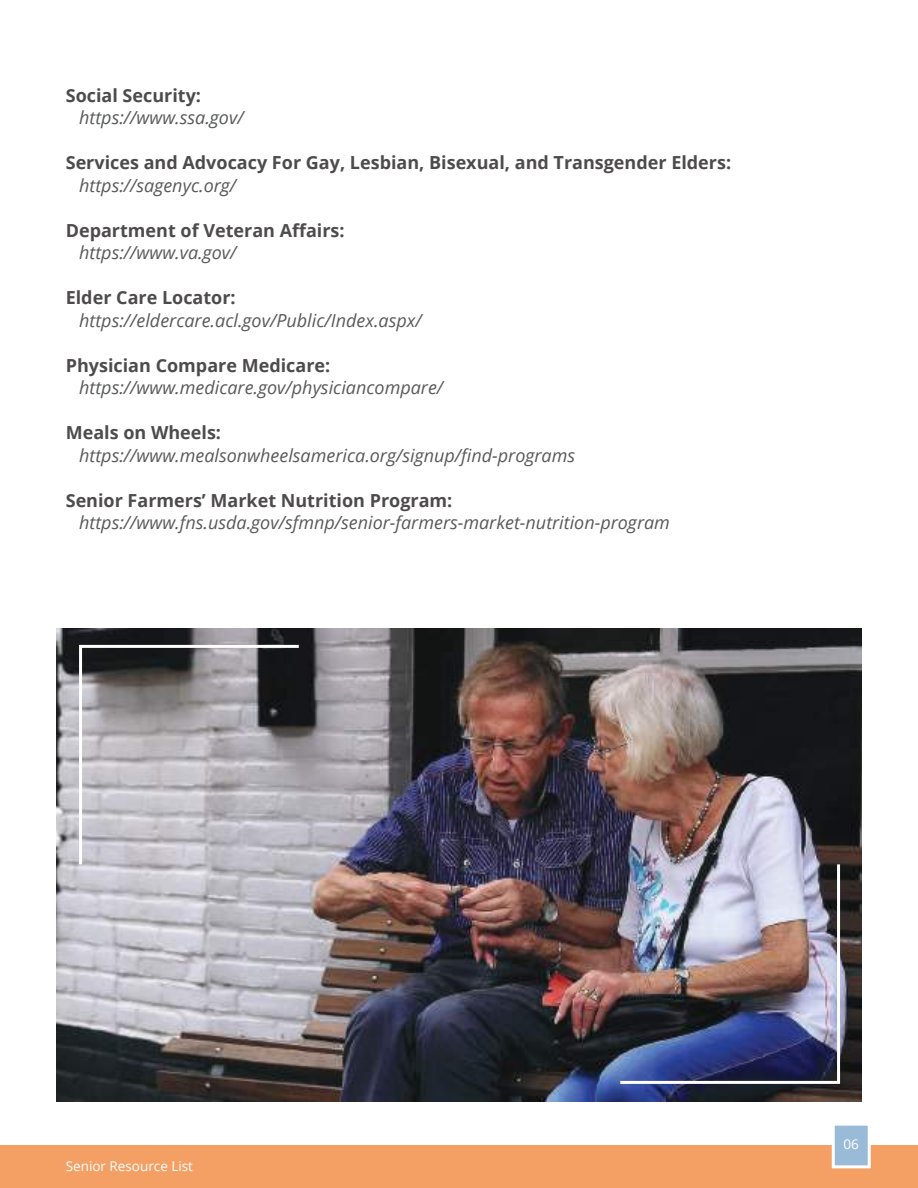
<style>
.page{position:relative;width:918px;height:1188px;background:#fff}
.page>*{position:absolute;margin:0;border:0;box-sizing:border-box;transform-origin:0 0}
.t1{font:italic 18px "Open Sans";color:#595a5b}
.t2{font:700 18px "Open Sans";color:#4e4b4c}
.t3{font:13.5px "Open Sans";color:#fff}
</style>
<div class="page">
<img style="left:57px;top:629px;width:804px;height:472px">
<img style="left:617px;top:861px;width:225px;height:224px">
<svg style="left:78px;top:643px;width:224px;height:224px;background:#9f9ca1"></svg>
<div style="left:0;top:1146px;width:918px;height:42px;background:#f4a065"></div>
<div style="left:832px;top:1123px;width:39px;height:45px;background:#9abbd8;border:3px solid #fff"></div>
<p class="t2" style="left:66px;top:83px;width:137px">Social Security:</p>
<p class="t1" style="left:79px;top:106px;width:166px">https://www.ssa.gov/</p>
<p class="t2" style="left:66px;top:150px;width:667px">Services and Advocacy For Gay, Lesbian, Bisexual, and Transgender Elders:</p>
<p class="t1" style="left:79px;top:173px;width:158px">https://sagenyc.org/</p>
<p class="t2" style="left:66px;top:218px;width:280px">Department of Veteran Affairs:</p>
<p class="t1" style="left:79px;top:241px;width:159px">https://www.va.gov/</p>
<p class="t2" style="left:66px;top:285px;width:171px">Elder Care Locator:</p>
<p class="t1" style="left:79px;top:308px;width:344px">https://eldercare.acl.gov/Public/Index.aspx/</p>
<p class="t2" style="left:66px;top:353px;width:266px">Physician Compare Medicare:</p>
<p class="t1" style="left:79px;top:376px;width:365px">https://www.medicare.gov/physiciancompare/</p>
<p class="t2" style="left:66px;top:420px;width:157px">Meals on Wheels:</p>
<p class="t1" style="left:79px;top:443px;width:497px">https://www.mealsonwheelsamerica.org/signup/find-programs</p>
<p class="t2" style="left:66px;top:488px;width:388px">Senior Farmers’ Market Nutrition Program:</p>
<p class="t1" style="left:79px;top:511px;width:592px">https://www.fns.usda.gov/sfmnp/senior-farmers-market-nutrition-program</p>
<p class="t3" style="left:66px;top:1157px;width:129px">Senior Resource List</p>
<p class="t3" style="left:844px;top:1135px;width:17px">06</p>
</div>
